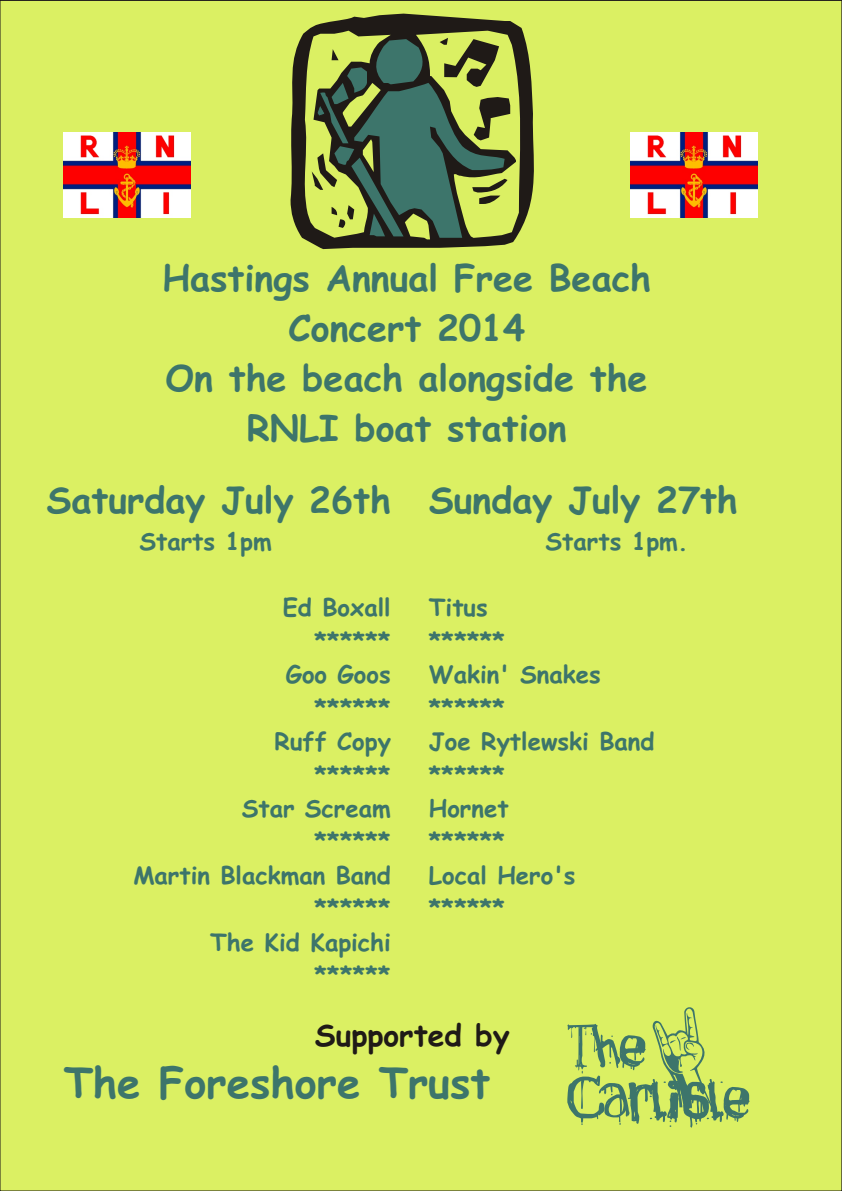
<style>
.page{position:relative;width:842px;height:1191px;background:#dbf063}
.page>*{position:absolute;margin:0;border:0;box-sizing:border-box;transform-origin:0 0}
.t1{font:700 42px "Comic Sans MS";color:#3d756b}
.t2{font:700 36px/50.2px "Comic Sans MS";color:#3d756b;text-align:center}
.t3{font:700 30px "Comic Sans MS";color:#1f1a17}
.t4{font:700 24px/33.4px "Comic Sans MS";color:#3d756b;text-align:right}
</style>
<div class="page">
<svg style="left:567px;top:1007px;width:183px;height:121px"></svg>
<img style="left:63px;top:133px;width:128px;height:85px">
<img style="left:630px;top:133px;width:128px;height:85px">
<svg style="left:290px;top:14px;width:244px;height:235px;fill:#1f1a17"></svg>
<svg style="left:301px;top:31px;width:224px;height:208px"></svg>
<h2 class="t2" style="left:162px;top:256px;width:490px">Hastings Annual Free Beach<br>Concert 2014<br>On the beach alongside the<br>RNLI boat station</h2>
<h2 class="t2" style="left:47px;top:478px;width:346px">Saturday July 26th</h2>
<p class="t4" style="left:139px;top:527px;width:134px">Starts 1pm</p>
<p class="t4" style="left:133px;top:593px;width:259px">Ed Boxall<br>******<br>Goo Goos<br>******<br>Ruff Copy<br>******<br>Star Scream<br>******<br>Martin Blackman Band ******<br>The Kid Kapichi ******</p>
<h2 class="t2" style="left:429px;top:478px;width:310px">Sunday July 27th</h2>
<p class="t4" style="left:546px;top:527px;width:144px">Starts 1pm.</p>
<p class="t4" style="left:429px;top:593px;width:227px;text-align:left">Titus<br>******<br>Wakin' Snakes ******<br>Joe Rytlewski Band ******<br>Hornet<br>******<br>Local Hero's ******</p>
<p class="t3" style="left:315px;top:1022px;width:196px">Supported by</p>
<h1 class="t1" style="left:64px;top:1064px;width:428px">The Foreshore Trust</h1>
</div>
